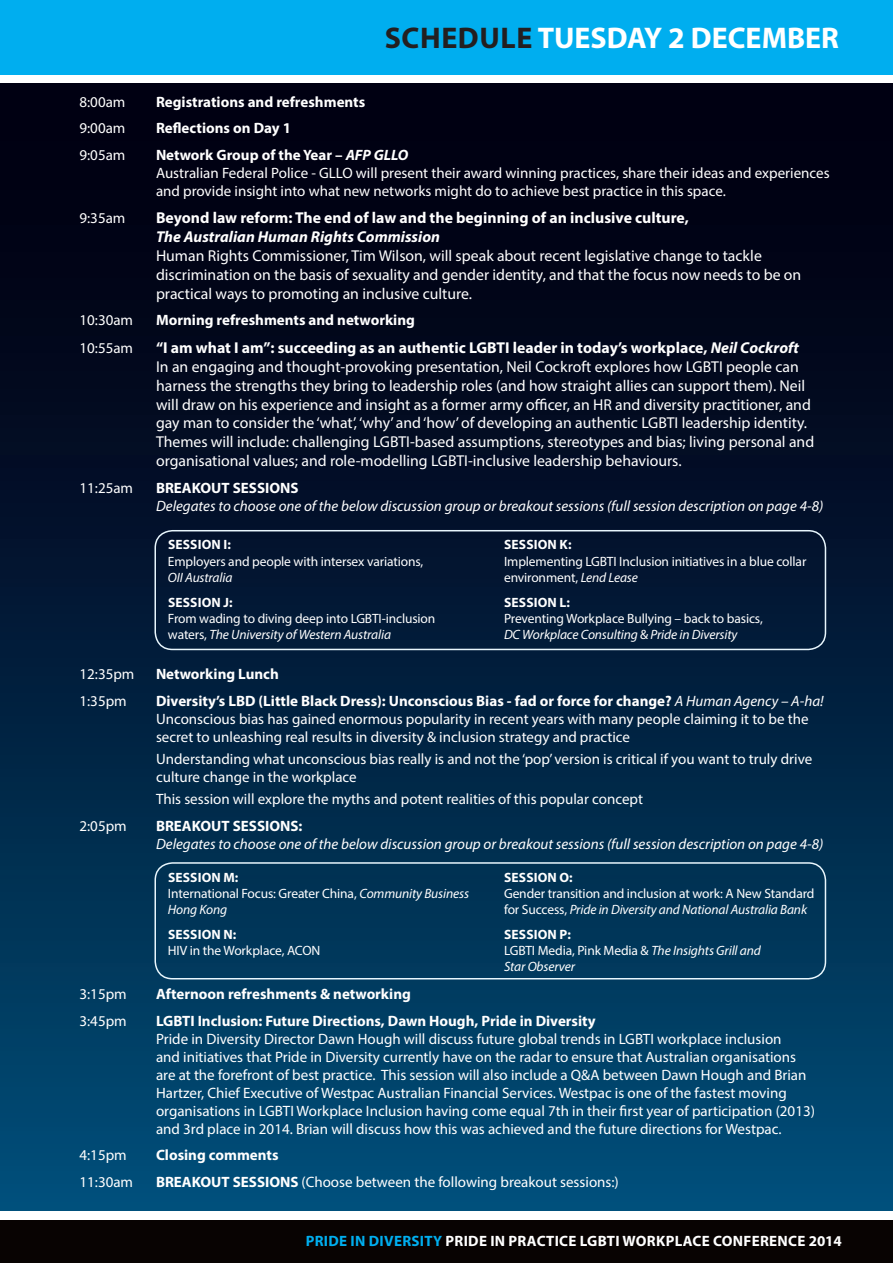
<style>
.page{position:relative;width:893px;height:1263px;background:#fff}
.page>*{position:absolute;margin:0;border:0;box-sizing:border-box;transform-origin:0 0}
.t1{font:700 30px "Myriad Pro";color:#fff}
.t2{font:15.75px/18.9px "Myriad Pro";color:#fff}
.t3{font:700 15.75px "Myriad Pro";color:#fff}
.t4{font:italic 700 15.75px "Myriad Pro";color:#fff}
.t5{font:15px/18px "Myriad Pro";color:#fff}
.t6{font:700 15px "Myriad Pro";color:#fff}
.t7{font:italic 15px "Myriad Pro";color:#fff}
.t8{font:700 15px "Myriad Pro";letter-spacing:.02em;color:#fff}
.t9{font:13.5px/16.2px "Myriad Pro";letter-spacing:-.01em;color:#fff}
.t10{font:italic 13.5px/16.2px "Myriad Pro";letter-spacing:-.01em;color:#fff}
.t11{font:700 13.5px "Myriad Pro";letter-spacing:.01em;color:#fff}
.s1{color:#231f20}
.s2{font-weight:700}
.s3{font-weight:700;font-style:italic}
.s4{font-style:italic}
.s5{font-weight:700;font-style:normal}
.s6{font-style:normal}
.s7{color:#00aeef}
</style>
<div class="page">
<div style="left:0;top:0;width:893px;height:74px;background:#00aeef"></div>
<div style="left:0;top:1220px;width:893px;height:43px;background:#080302"></div>
<div style="left:0;top:83px;width:893px;height:1127px;background:linear-gradient(to bottom,#010004,#014b76)"></div>
<svg style="left:0;top:83px;width:1px;height:1127px"></svg>
<div style="left:154px;top:530px;width:672px;height:120px;border:2px solid #e8f6fd;border-radius:17px"></div>
<div style="left:154px;top:862px;width:672px;height:117px;border:2px solid #e8f6fd;border-radius:17px"></div>
<h1 class="t1" style="left:385px;top:18px;width:456px"><span class="s1">SCHEDULE</span> TUESDAY 2 DECEMBER</h1>
<p class="t5" style="left:80px;top:93px;width:47px">8:00am</p>
<p class="t6" style="left:156px;top:92px;width:211px">Registrations and refreshments</p>
<p class="t5" style="left:80px;top:119px;width:47px">9:00am</p>
<p class="t6" style="left:156px;top:119px;width:137px">Reflections on Day 1</p>
<p class="t5" style="left:80px;top:146px;width:47px">9:05am</p>
<p class="t5" style="left:156px;top:146px;width:675px"><span class="s2">Network Group of the Year –</span> <span class="s3">AFP GLLO<br></span>Australian Federal Police - GLLO will present their award winning practices, share their ideas and experiences and provide insight into what new networks might do to achieve best practice in this space.</p>
<p class="t5" style="left:80px;top:209px;width:47px">9:35am</p>
<p class="t3" style="left:156px;top:208px;width:534px">Beyond law reform: The end of law and the beginning of an inclusive culture,</p>
<p class="t4" style="left:156px;top:227px;width:285px">The Australian Human Rights Commission</p>
<p class="t2" style="left:156px;top:246px;width:647px">Human Rights Commissioner, Tim Wilson, will speak about recent legislative change to tackle discrimination on the basis of sexuality and gender identity, and that the focus now needs to be on practical ways to promoting an inclusive culture.</p>
<p class="t5" style="left:80px;top:311px;width:55px">10:30am</p>
<p class="t6" style="left:156px;top:311px;width:260px">Morning refreshments and networking</p>
<p class="t5" style="left:80px;top:339px;width:55px">10:55am</p>
<p class="t2" style="left:156px;top:338px;width:660px"><span class="s2">“I am what I am”: succeeding as an authentic LGBTI leader in today’s workplace,</span> <span class="s3">Neil Cockroft </span>In an engaging and thought-provoking presentation, Neil Cockroft explores how LGBTI people can harness the strengths they bring to leadership roles (and how straight allies can support them). Neil will draw on his experience and insight as a former army officer, an HR and diversity practitioner, and gay man to consider the ‘what’, ‘why’ and ‘how’ of developing an authentic LGBTI leadership identity.<br>Themes will include: challenging LGBTI-based assumptions, stereotypes and bias; living personal and organisational values; and role-modelling LGBTI-inclusive leadership behaviours.</p>
<p class="t5" style="left:80px;top:478px;width:55px">11:25am</p>
<p class="t6" style="left:156px;top:478px;width:144px">BREAKOUT SESSIONS</p>
<p class="t7" style="left:156px;top:496px;width:669px">Delegates to choose one of the below discussion group or breakout sessions (full session description on page 4-8)</p>
<p class="t11" style="left:168px;top:536px;width:64px">SESSION I:</p>
<p class="t9" style="left:168px;top:553px;width:257px">Employers and people with intersex variations,</p>
<p class="t10" style="left:168px;top:569px;width:66px">OII Australia</p>
<p class="t11" style="left:168px;top:593px;width:66px">SESSION J:</p>
<p class="t9" style="left:168px;top:610px;width:269px">From wading to diving deep into LGBTI-inclusion waters, <span class="s4">The University of Western Australia</span></p>
<p class="t11" style="left:504px;top:536px;width:69px">SESSION K:</p>
<p class="t9" style="left:504px;top:553px;width:304px">Implementing LGBTI Inclusion initiatives in a blue collar environment, <span class="s4">Lend Lease</span></p>
<p class="t11" style="left:504px;top:593px;width:67px">SESSION L:</p>
<p class="t9" style="left:504px;top:610px;width:260px">Preventing Workplace Bullying – back to basics,<br><span class="s4">DC Workplace Consulting</span> &amp; <span class="s4">Pride in Diversity</span></p>
<p class="t5" style="left:80px;top:665px;width:56px">12:35pm</p>
<p class="t6" style="left:156px;top:664px;width:124px">Networking Lunch</p>
<p class="t5" style="left:80px;top:692px;width:49px">1:35pm</p>
<p class="t5" style="left:156px;top:692px;width:669px"><span class="s2">Diversity’s LBD (Little Black Dress): Unconscious Bias - fad or force for change?</span> <span class="s4">A Human Agency – A-ha!<br></span>Unconscious bias has gained enormous popularity in recent years with many people claiming it to be the secret to unleashing real results in diversity &amp; inclusion strategy and practice</p>
<p class="t5" style="left:156px;top:750px;width:658px">Understanding what unconscious bias really is and not the ‘pop’ version is critical if you want to truly drive culture change in the workplace</p>
<p class="t5" style="left:156px;top:790px;width:489px">This session will explore the myths and potent realities of this popular concept</p>
<p class="t5" style="left:80px;top:817px;width:49px">2:05pm</p>
<p class="t6" style="left:156px;top:816px;width:148px">BREAKOUT SESSIONS:</p>
<p class="t7" style="left:156px;top:834px;width:669px">Delegates to choose one of the below discussion group or breakout sessions (full session description on page 4-8)</p>
<p class="t9" style="left:168px;top:869px;width:303px"><span class="s2">SESSION M:<br></span>International Focus: Greater China, <span class="s4">Community Business<br>Hong Kong</span></p>
<p class="t11" style="left:168px;top:925px;width:70px">SESSION N:</p>
<p class="t9" style="left:168px;top:942px;width:154px">HIV in the Workplace, ACON</p>
<p class="t11" style="left:504px;top:868px;width:70px">SESSION O:</p>
<p class="t9" style="left:504px;top:885px;width:312px">Gender transition and inclusion at work: A New Standard for Success, <span class="s4">Pride in Diversity and National Australia Bank</span></p>
<p class="t10" style="left:504px;top:926px;width:258px"><span class="s5">SESSION P:<br></span><span class="s6">LGBTI Media, Pink Media &amp;</span> The Insights Grill and<br>Star Observer</p>
<p class="t5" style="left:80px;top:985px;width:49px">3:15pm</p>
<p class="t6" style="left:156px;top:984px;width:256px">Afternoon refreshments &amp; networking</p>
<p class="t5" style="left:80px;top:1012px;width:49px">3:45pm</p>
<p class="t6" style="left:156px;top:1011px;width:441px">LGBTI Inclusion: Future Directions, Dawn Hough, Pride in Diversity</p>
<p class="t5" style="left:156px;top:1030px;width:660px">Pride in Diversity Director Dawn Hough will discuss future global trends in LGBTI workplace inclusion<br>and initiatives that Pride in Diversity currently have on the radar to ensure that Australian organisations are at the forefront of best practice. This session will also include a Q&amp;A between Dawn Hough and Brian Hartzer, Chief Executive of Westpac Australian Financial Services. Westpac is one of the fastest moving organisations in LGBTI Workplace Inclusion having come equal 7th in their first year of participation (2013) and 3rd place in 2014. Brian will discuss how this was achieved and the future directions for Westpac.</p>
<p class="t5" style="left:80px;top:1146px;width:49px">4:15pm</p>
<p class="t6" style="left:156px;top:1145px;width:124px">Closing comments</p>
<p class="t5" style="left:80px;top:1173px;width:55px">11:30am</p>
<p class="t5" style="left:156px;top:1173px;width:464px"><span class="s2">BREAKOUT SESSIONS</span> (Choose between the following breakout sessions:)</p>
<p class="t8" style="left:306px;top:1231px;width:538px"><span class="s7">PRIDE IN DIVERSITY</span> PRIDE IN PRACTICE LGBTI WORKPLACE CONFERENCE 2014</p>
</div>
